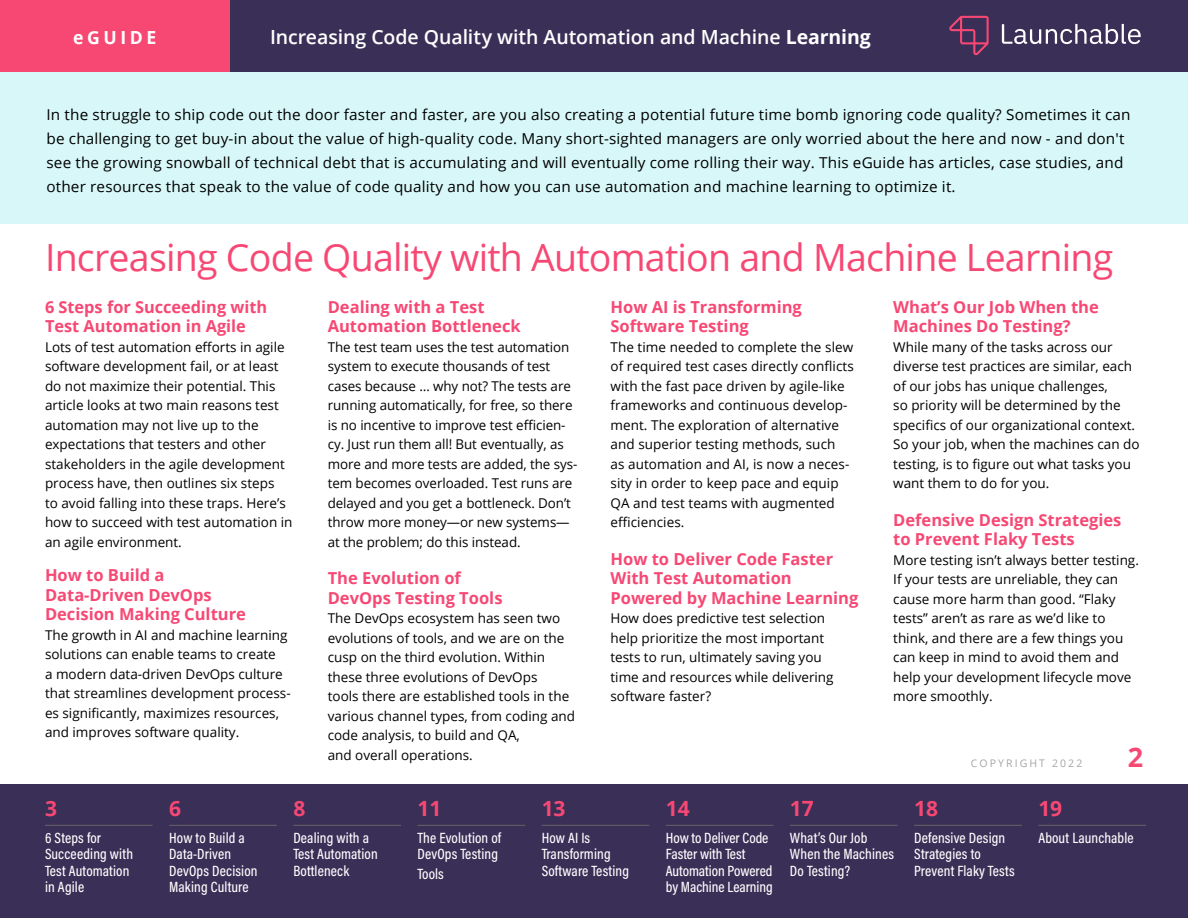
<style>
.page{position:relative;width:1188px;height:918px;background:#fff}
.page>*{position:absolute;margin:0;border:0;box-sizing:border-box;transform-origin:0 0}
.t1{font:37.5px "Open Sans";letter-spacing:-.02em;color:#f74874}
.t2{font:700 27px "Open Sans";color:#f74874}
.t3{font:700 21px "Open Sans";color:#f74874}
.t4{font:600 19.5px "Open Sans";letter-spacing:-.005em;color:#fff}
.t5{font:700 18px "Open Sans";letter-spacing:.2em;color:#fff}
.t6{font:700 16.5px/19.5px "Open Sans";color:#f74874}
.t7{font:15px/24px "Open Sans";letter-spacing:.01em;color:#000}
.t8{font:15px/16.5px "Acumin Variable Concept";letter-spacing:.01em;color:#fff}
.t9{font:13.5px/19.5px "Open Sans";color:#000}
.t10{font:10.5px "Open Sans";letter-spacing:.2em;color:#a6a6a6}
.s1{font-weight:700}
</style>
<div class="page">
<div style="left:0;top:69px;width:1188px;height:155px;background:#d7f7f9"></div>
<div style="left:0;top:0;width:1188px;height:71px;background:#3a2f57"></div>
<div style="left:0;top:0;width:230px;height:71px;background:#f74874"></div>
<div style="left:0;top:784px;width:1188px;height:134px;background:#3a2f57"></div>
<hr style="left:45px;top:825px;width:108px;height:1px;background:#666">
<hr style="left:169px;top:825px;width:108px;height:1px;background:#666">
<hr style="left:293px;top:825px;width:108px;height:1px;background:#666">
<hr style="left:417px;top:825px;width:108px;height:1px;background:#666">
<hr style="left:542px;top:825px;width:107px;height:1px;background:#666">
<hr style="left:666px;top:825px;width:108px;height:1px;background:#666">
<hr style="left:790px;top:825px;width:108px;height:1px;background:#666">
<hr style="left:914px;top:825px;width:108px;height:1px;background:#666">
<hr style="left:1038px;top:825px;width:108px;height:1px;background:#666">
<svg style="left:1002px;top:24px;width:139px;height:20px"></svg>
<svg style="left:949px;top:16px;width:40px;height:40px"></svg>
<h3 class="t5" style="left:73px;top:25px;width:84px">eGUIDE</h3>
<h3 class="t4" style="left:270px;top:23px;width:602px">Increasing Code Quality with Automation and Machine <span class="s1">Learning</span></h3>
<p class="t7" style="left:46px;top:102px;width:1086px">In the struggle to ship code out the door faster and faster, are you also creating a potential future time bomb ignoring code quality? Sometimes it can be challenging to get buy-in about the value of high-quality code. Many short-sighted managers are only worried about the here and now - and don't see the growing snowball of technical debt that is accumulating and will eventually come rolling their way. This eGuide has articles, case studies, and other resources that speak to the value of code quality and how you can use automation and machine learning to optimize it.</p>
<h1 class="t1" style="left:45px;top:232px;width:1070px">Increasing Code Quality with Automation and Machine Learning</h1>
<p class="t6" style="left:45px;top:297px;width:224px">6 Steps for Succeeding with<br>Test Automation in Agile</p>
<p class="t9" style="left:45px;top:337px;width:249px">Lots of test automation efforts in agile software development fail, or at least do not maximize their potential. This article looks at two main reasons test automation may not live up to the expectations that testers and other stakeholders in the agile development process have, then outlines six steps<br>to avoid falling into these traps. Here’s how to succeed with test automation in an agile environment.</p>
<p class="t6" style="left:45px;top:565px;width:202px">How to Build a<br>Data-Driven DevOps<br>Decision Making Culture</p>
<p class="t9" style="left:45px;top:625px;width:247px">The growth in AI and machine learning solutions can enable teams to create<br>a modern data-driven DevOps culture that streamlines development process&shy;es significantly, maximizes resources, and improves software quality.</p>
<p class="t6" style="left:328px;top:297px;width:195px">Dealing with a Test<br>Automation Bottleneck</p>
<p class="t9" style="left:328px;top:337px;width:251px">The test team uses the test automation system to execute thousands of test cases because … why not? The tests are running automatically, for free, so there is no incentive to improve test efficien&shy;cy. Just run them all! But eventually, as more and more tests are added, the sys&shy;tem becomes overloaded. Test runs are delayed and you get a bottleneck. Don’t throw more money—or new systems— at the problem; do this instead.</p>
<p class="t6" style="left:328px;top:568px;width:176px">The Evolution of<br>DevOps Testing Tools</p>
<p class="t9" style="left:328px;top:608px;width:249px">The DevOps ecosystem has seen two evolutions of tools, and we are on the cusp on the third evolution. Within these three evolutions of DevOps<br>tools there are established tools in the various channel types, from coding and code analysis, to build and QA,<br>and overall operations.</p>
<p class="t6" style="left:610px;top:297px;width:193px">How AI is Transforming<br>Software Testing</p>
<p class="t9" style="left:610px;top:337px;width:245px">The time needed to complete the slew of required test cases directly conflicts with the fast pace driven by agile-like frameworks and continuous develop&shy;ment. The exploration of alternative and superior testing methods, such<br>as automation and AI, is now a neces&shy;sity in order to keep pace and equip QA and test teams with augmented efficiencies.</p>
<p class="t6" style="left:610px;top:549px;width:249px">How to Deliver Code Faster<br>With Test Automation<br>Powered by Machine Learning</p>
<p class="t9" style="left:610px;top:608px;width:225px">How does predictive test selection help prioritize the most important tests to run, ultimately saving you time and resources while delivering software faster?</p>
<p class="t6" style="left:893px;top:297px;width:207px">What’s Our Job When the<br>Machines Do Testing?</p>
<p class="t9" style="left:893px;top:337px;width:248px">While many of the tasks across our diverse test practices are similar, each of our jobs has unique challenges,<br>so priority will be determined by the specifics of our organizational context.<br>So your job, when the machines can do testing, is to figure out what tasks you want them to do for you.</p>
<p class="t6" style="left:893px;top:510px;width:230px">Defensive Design Strategies to Prevent Flaky Tests</p>
<p class="t9" style="left:893px;top:550px;width:247px">More testing isn’t always better testing.<br>If your tests are unreliable, they can cause more harm than good. “Flaky tests” aren’t as rare as we’d like to think, and there are a few things you can keep in mind to avoid them and help your development lifecycle move more smoothly.</p>
<p class="t10" style="left:971px;top:756px;width:113px">COPYRIGHT 2022</p>
<h2 class="t2" style="left:1128px;top:738px;width:17px">2</h2>
<h3 class="t3" style="left:45px;top:793px;width:13px">3</h3>
<p class="t8" style="left:45px;top:829px;width:90px">6 Steps for<br>Succeeding with<br>Test Automation in Agile</p>
<h3 class="t3" style="left:169px;top:793px;width:13px">6</h3>
<p class="t8" style="left:169px;top:829px;width:90px">How to Build a<br>Data-Driven<br>DevOps Decision<br>Making Culture</p>
<h3 class="t3" style="left:293px;top:793px;width:13px">8</h3>
<p class="t8" style="left:293px;top:829px;width:86px">Dealing with a<br>Test Automation<br>Bottleneck</p>
<h3 class="t3" style="left:417px;top:793px;width:25px">11</h3>
<p class="t8" style="left:417px;top:829px;width:85px">The Evolution of<br>DevOps Testing</p>
<p class="t8" style="left:417px;top:865px;width:28px">Tools</p>
<h3 class="t3" style="left:542px;top:793px;width:25px">13</h3>
<p class="t8" style="left:542px;top:829px;width:89px">How AI Is<br>Transforming<br>Software Testing</p>
<h3 class="t3" style="left:666px;top:793px;width:25px">14</h3>
<p class="t8" style="left:666px;top:829px;width:108px">How to Deliver Code<br>Faster with Test<br>Automation Powered by Machine Learning</p>
<h3 class="t3" style="left:790px;top:793px;width:25px">17</h3>
<p class="t8" style="left:790px;top:829px;width:106px">What’s Our Job<br>When the Machines<br>Do Testing?</p>
<h3 class="t3" style="left:914px;top:793px;width:25px">18</h3>
<p class="t8" style="left:914px;top:829px;width:102px">Defensive Design<br>Strategies to<br>Prevent Flaky Tests</p>
<h3 class="t3" style="left:1038px;top:793px;width:25px">19</h3>
<p class="t8" style="left:1038px;top:829px;width:97px">About Launchable</p>
</div>
